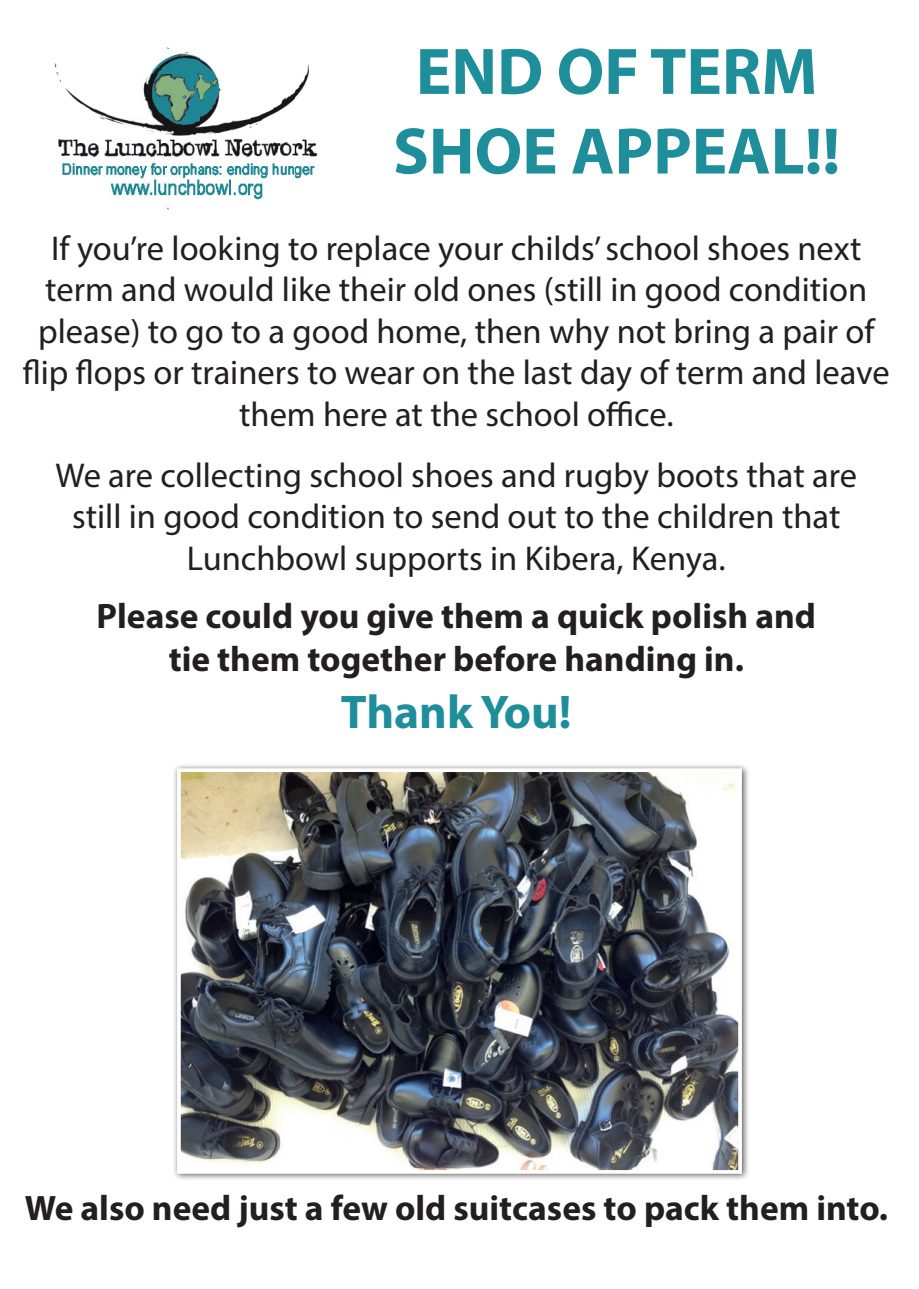
<style>
.page{position:relative;width:919px;height:1289px;background:#fff}
.page>*{position:absolute;margin:0;border:0;box-sizing:border-box;transform-origin:0 0}
.t1{font:700 66.3px/79.7px "Myriad Pro";color:#1e8e9b;text-align:center}
.t2{font:700 47.4px "Myriad Pro";color:#1e8e9b}
.t3{font:700 35.4px/42.5px "Myriad Pro";color:#231f20;text-align:center}
.t4{font:34.5px/41.4px "Myriad Pro";color:#231f20;text-align:center}
</style>
<div class="page">
<div style="left:172px;top:763px;width:577px;height:418px;background:#231f20;opacity:.75"></div>
<img style="left:182px;top:773px;width:554px;height:395px">
<div style="left:177px;top:768px;width:564px;height:405px;border:4px solid #fff"></div>
<img style="left:54px;top:48px;width:264px;height:162px">
<h1 class="t1" style="left:393px;top:30px;width:448px">END OF TERM<br>SHOE APPEAL!!</h1>
<p class="t4" style="left:23px;top:227px;width:868px">If you’re looking to replace your childs’ school shoes next term and would like their old ones (still in good condition please) to go to a good home, then why not bring a pair of flip flops or trainers to wear on the last day of term and leave them here at the school office.</p>
<p class="t4" style="left:56px;top:454px;width:802px">We are collecting school shoes and rugby boots that are still in good condition to send out to the children that<br>Lunchbowl supports in Kibera, Kenya.</p>
<p class="t3" style="left:97px;top:594px;width:720px">Please could you give them a quick polish and tie them together before handing in.</p>
<h2 class="t2" style="left:341px;top:681px;width:232px">Thank You!</h2>
<p class="t3" style="left:25px;top:1185px;width:864px">We also need just a few old suitcases to pack them into.</p>
</div>
